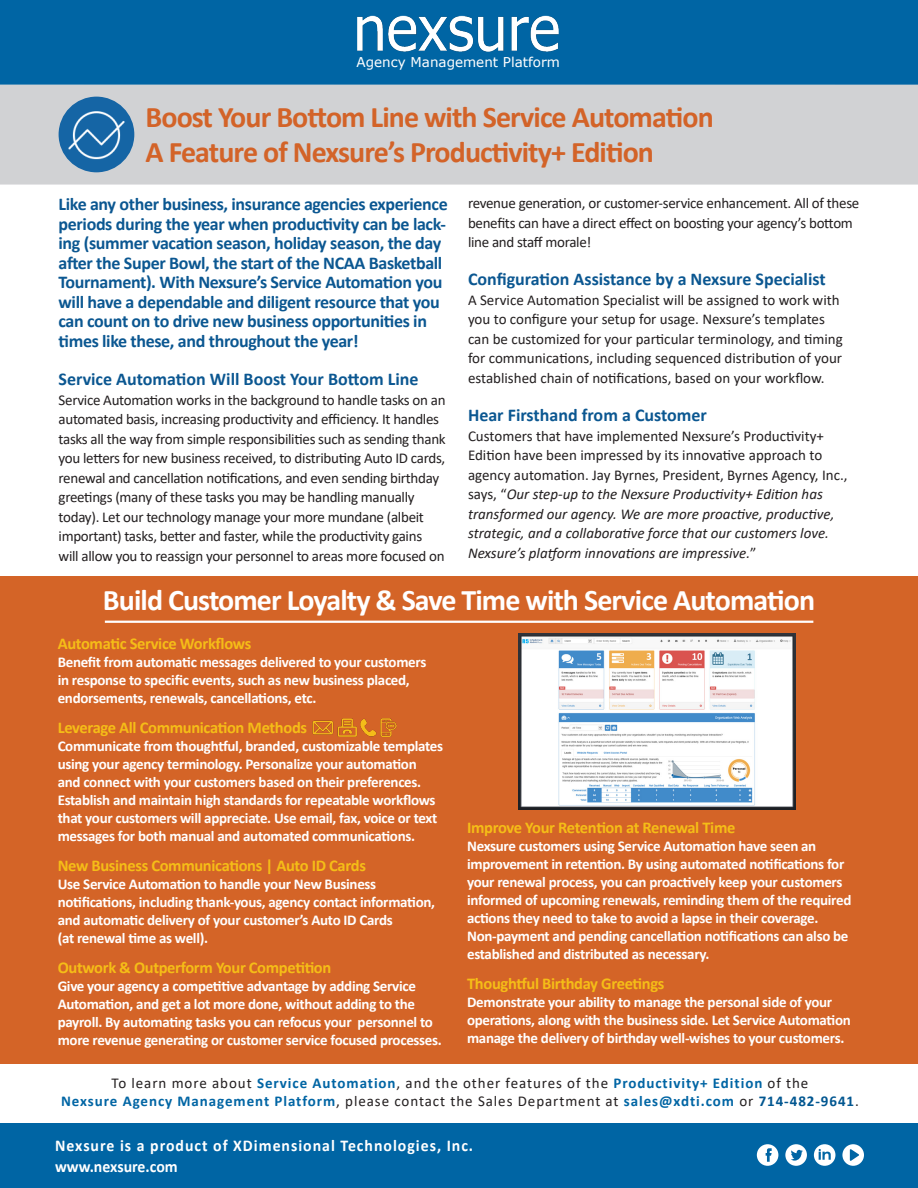
<style>
.page{position:relative;width:918px;height:1188px;background:#fff}
.page>*{position:absolute;margin:0;border:0;box-sizing:border-box;transform-origin:0 0}
.t1{font:700 30px "Calibri";letter-spacing:-.03em;color:#d36328}
.t2{font:700 30px "Calibri";letter-spacing:-.03em;color:#fff}
.body_copy{font:700 18px/19.5px "Calibri";letter-spacing:-.02em;color:#0b5791}
.body_copy-2{font:700 18px "Calibri";color:#0b5791}
.subhead{font:700 16.5px "Calibri";letter-spacing:-.02em;color:#f5bd17}
.Copyright_Grey{font:700 16.5px "Calibri";letter-spacing:.06em;color:#fff;scale:.96 1}
.Copyright_Grey-2{font:700 16.5px "Calibri";color:#fff;scale:.96 1}
.subhead-2{font:700 15px/18px "Calibri";letter-spacing:-.02em;color:#fff}
.body_copy-3{font:15px/19.5px "Calibri";letter-spacing:-.02em;color:#231f20}
.body_copy-4{font:italic 15px/19.5px "Calibri";color:#231f20}
.body_copy-5{font:15px/19.5px "Calibri";color:#231f20}
.Subtitle{font:700 15px "Calibri";letter-spacing:.06em;color:#0065a4}
.Subtitle-2{font:15px "Calibri";letter-spacing:.06em;color:#231f20}
.Document_Title{font:13.5px "Verdana";color:#fff}
.s1{font-style:normal}
.s2{font-weight:700;color:#0065a4}
.s3{font-weight:400;color:#231f20}
.s4{color:#005690}
</style>
<div class="page">
<div style="left:0;top:577px;width:918px;height:487px;background:#d46427"></div>
<div style="left:0;top:1124px;width:918px;height:64px;background:#0065a4"></div>
<div style="left:0;top:0;width:918px;height:85px;background:#0065a4"></div>
<div style="left:0;top:85px;width:918px;height:100px;background:#d1d2d4"></div>
<svg style="left:842px;top:1144px;width:22px;height:22px"></svg>
<svg style="left:814px;top:1144px;width:21px;height:22px"></svg>
<svg style="left:785px;top:1144px;width:22px;height:22px"></svg>
<svg style="left:757px;top:1144px;width:21px;height:22px"></svg>
<hr style="left:105px;top:621px;width:708px;height:2px;background:#fff">
<img style="left:357px;top:15px;width:202px;height:37px">
<div style="left:59px;top:97px;width:75px;height:75px;background:#1565a5;border-radius:50%"></div>
<img style="left:59px;top:108px;width:75px;height:54px">
<img style="left:519px;top:634px;width:276px;height:176px">
<img style="left:313px;top:718px;width:84px;height:19px">
<p class="Document_Title" style="left:357px;top:53px;width:205px">Agency Management Platform</p>
<p class="t1" style="left:146px;top:96px;width:570px">Boost Your Bottom Line with Service Automation</p>
<p class="t1" style="left:146px;top:131px;width:510px">A Feature of Nexsure’s Productivity+ Edition</p>
<p class="body_copy" style="left:59px;top:194px;width:391px">Like any other business, insurance agencies experience periods during the year when productivity can be lack&shy;ing (summer vacation season, holiday season, the day after the Super Bowl, the start of the NCAA Basketball Tournament). With Nexsure’s Service Automation you will have a dependable and diligent resource that you can count on to drive new business opportunities in times like these, and throughout the year!</p>
<p class="body_copy-2" style="left:59px;top:366px;width:361px">Service Automation Will Boost Your Bottom Line</p>
<p class="body_copy-3" style="left:59px;top:389px;width:389px">Service Automation works in the background to handle tasks on an automated basis, increasing productivity and efficiency. It handles tasks all the way from simple responsibilities such as sending thank you letters for new business received, to distributing Auto ID cards, renewal and cancellation notifications, and even sending birthday greetings (many of these tasks you may be handling manually today). Let our technology manage your more mundane (albeit important) tasks, better and faster, while the productivity gains will allow you to reassign your personnel to areas more focused on</p>
<p class="body_copy-3" style="left:468px;top:193px;width:393px">revenue generation, or customer-service enhancement. All of these benefits can have a direct effect on boosting your agency’s bottom line and staff morale!</p>
<p class="body_copy-2" style="left:468px;top:267px;width:359px">Configuration Assistance by a Nexsure Specialist</p>
<p class="body_copy-5" style="left:468px;top:290px;width:376px">A Service Automation Specialist will be assigned to work with you to configure your setup for usage. Nexsure’s templates can be customized for your particular terminology, and timing for communications, including sequenced distribution of your established chain of notifications, based on your workflow.</p>
<p class="body_copy-2" style="left:468px;top:402px;width:240px">Hear Firsthand from a Customer</p>
<p class="body_copy-4" style="left:468px;top:425px;width:381px"><span class="s1">Customers that have implemented Nexsure’s Productivity+ Edition have been impressed by its innovative approach to agency automation. Jay Byrnes, President, Byrnes Agency, Inc., says, “</span>Our step-up to the Nexsure Productivity+ Edition has transformed our agency. We are more proactive, productive, strategic, and a collaborative force that our customers love.<br>Nexsure’s platform innovations are impressive.<span class="s1">”</span></p>
<p class="t2" style="left:103px;top:579px;width:714px">Build Customer Loyalty &amp; Save Time with Service Automation</p>
<p class="subhead" style="left:58px;top:632px;width:195px">Automatic Service Workflows</p>
<p class="subhead-2" style="left:58px;top:653px;width:370px">Benefit from automatic messages delivered to your customers in response to specific events, such as new business placed, endorsements, renewals, cancellations, etc.</p>
<p class="subhead" style="left:58px;top:716px;width:251px">Leverage All Communication Methods</p>
<p class="subhead-2" style="left:58px;top:737px;width:387px">Communicate from thoughtful, branded, customizable templates using your agency terminology. Personalize your automation and connect with your customers based on their preferences.<br>Establish and maintain high standards for repeatable workflows that your customers will appreciate. Use email, fax, voice or text messages for both manual and automated communications.</p>
<p class="subhead" style="left:58px;top:854px;width:310px">New Business Communications | Auto ID Cards</p>
<p class="subhead-2" style="left:58px;top:875px;width:379px">Use Service Automation to handle your New Business notifications, including thank-yous, agency contact information, and automatic delivery of your customer’s Auto ID Cards<br>(at renewal time as well).</p>
<p class="subhead" style="left:58px;top:956px;width:275px">Outwork &amp; Outperform Your Competition</p>
<p class="subhead-2" style="left:58px;top:977px;width:386px">Give your agency a competitive advantage by adding Service Automation, and get a lot more done, without adding to the payroll. By automating tasks you can refocus your personnel to more revenue generating or customer service focused processes.</p>
<p class="subhead" style="left:467px;top:816px;width:270px">Improve Your Retention at Renewal Time</p>
<p class="subhead-2" style="left:467px;top:837px;width:386px">Nexsure customers using Service Automation have seen an improvement in retention. By using automated notifications for your renewal process, you can proactively keep your customers informed of upcoming renewals, reminding them of the required actions they need to take to avoid a lapse in their coverage.<br>Non-payment and pending cancellation notifications can also be established and distributed as necessary.</p>
<p class="subhead" style="left:467px;top:972px;width:199px">Thoughtful Birthday Greetings</p>
<p class="subhead-2" style="left:467px;top:993px;width:367px">Demonstrate your ability to manage the personal side of your</p>
<p class="subhead-2" style="left:467px;top:1011px;width:385px">operations, along with the business side. Let Service Automation manage the delivery of birthday well-wishes to your customers.</p>
<p class="Subtitle-2" style="left:112px;top:1073px;width:698px">To learn more about <span class="s2">Service Automation</span>, and the other features of the <span class="s2">Productivity+ Edition</span> of the</p>
<p class="Subtitle" style="left:61px;top:1091px;width:799px">Nexsure Agency Management Platform<span class="s3">, please contact the Sales Department at</span> sales@xdti.com <span class="s3">or</span> <span class="s4">714-482-9641</span><span class="s3">.</span></p>
<p class="Copyright_Grey" style="left:55px;top:1134px;width:437px">Nexsure is a product of XDimensional Technologies, Inc.</p>
<p class="Copyright_Grey-2" style="left:55px;top:1155px;width:129px">www.nexsure.com</p>
</div>
